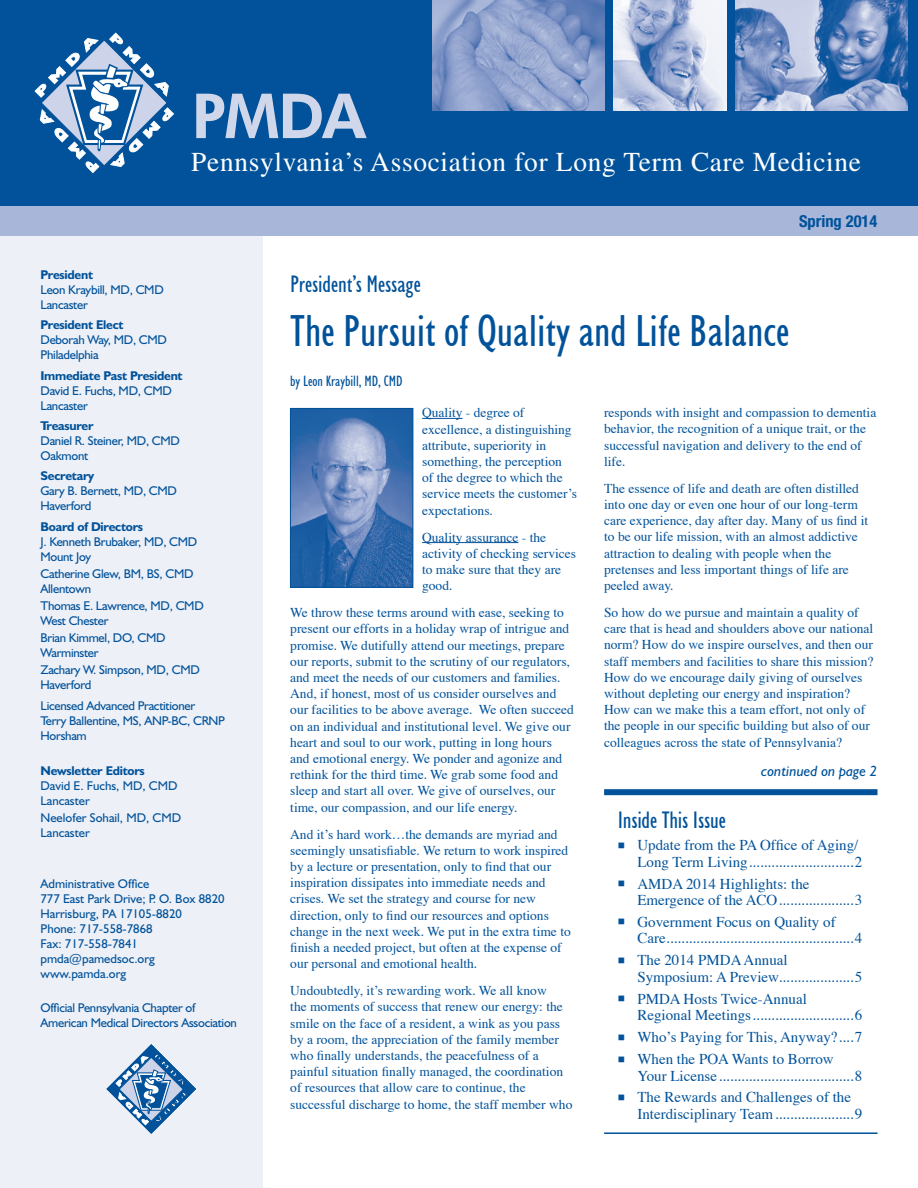
<style>
.page{position:relative;width:918px;height:1188px;background:#fff}
.page>*{position:absolute;margin:0;border:0;box-sizing:border-box;transform-origin:0 0}
.t1{font:800 62.1px "Futura BT";color:#d0d7ea}
.Headline_1{font:condensed 45px "Humanist 521 BT";color:#01529a}
.t2{font:27.3px "Times";letter-spacing:.025em;color:#fff}
.Subhead_One{font:condensed 24px "Humanist 521 BT";letter-spacing:-.01em;color:#01529a}
.t3{font:700 condensed 16.5px "Helvetica Neue";color:#01529a}
.Body_Text{font:15px/16.5px "Times";color:#01529a}
.Byline{font:condensed 15px "Humanist 521 BT";color:#01529a}
.Continued_on{font:italic 15px "Humanist 521 BT";color:#01529a}
.Body_Text-2{font:13.5px/16.2px "Times";color:#01529a}
.Body_Text-3{font:12.75px/15px "Humanist 521 BT";letter-spacing:-.02em;color:#01529a}
.Body_Text-4{font:12.75px/15px "Humanist 521 BT";color:#01529a}
.Body_Text-5{font:700 12.75px "Humanist 521 BT";letter-spacing:-.02em;color:#01529a}
.offiicer_listing{font:12.75px/15px "Humanist 521 BT";color:#01529a}
</style>
<div class="page">
<div style="left:0;top:224px;width:263px;height:964px;background:#edf0f7"></div>
<div style="left:0;top:205px;width:918px;height:30px;background:#a8b6d9"></div>
<div style="left:0;top:0;width:918px;height:206px;background:#01529a"></div>
<img style="left:613px;top:0;width:113px;height:111px">
<img style="left:432px;top:0;width:172px;height:111px">
<img style="left:735px;top:0;width:173px;height:111px">
<svg style="left:34px;top:32px;width:140px;height:142px"></svg>
<svg style="left:107px;top:1044px;width:89px;height:89px"></svg>
<hr style="left:422px;top:418px;width:41px;height:1px;background:#01529a">
<hr style="left:422px;top:542px;width:96px;height:1px;background:#01529a">
<img style="left:292px;top:410px;width:119px;height:176px">
<div style="left:290px;top:408px;width:123px;height:180px;border:1px solid #01529a"></div>
<div style="left:604px;top:789px;width:274px;height:6px;background:#01529a"></div>
<hr style="left:604px;top:1132px;width:274px;height:2px;background:#01529a">
<h1 class="t1" style="left:191px;top:78px;width:177px">PMDA</h1>
<h3 class="t2" style="left:191px;top:146px;width:671px">Pennsylvania’s Association for Long Term Care Medicine</h3>
<p class="Body_Text-5" style="left:40px;top:266px;width:54px">President</p>
<p class="Body_Text-3" style="left:40px;top:282px;width:125px">Leon Kraybill, MD, CMD</p>
<p class="Body_Text-3" style="left:40px;top:297px;width:49px">Lancaster</p>
<p class="Body_Text-5" style="left:40px;top:317px;width:85px">President Elect</p>
<p class="Body_Text-3" style="left:40px;top:332px;width:128px">Deborah Way, MD, CMD</p>
<p class="Body_Text-3" style="left:40px;top:347px;width:60px">Philadelphia</p>
<p class="Body_Text-5" style="left:40px;top:367px;width:144px">Immediate Past President</p>
<p class="Body_Text-3" style="left:40px;top:382px;width:133px">David E. Fuchs, MD, CMD</p>
<p class="Body_Text-3" style="left:40px;top:397px;width:49px">Lancaster</p>
<p class="Body_Text-5" style="left:40px;top:418px;width:55px">Treasurer</p>
<p class="Body_Text-3" style="left:40px;top:433px;width:141px">Daniel R. Steiner, MD, CMD</p>
<p class="Body_Text-3" style="left:40px;top:448px;width:49px">Oakmont</p>
<p class="Body_Text-5" style="left:40px;top:468px;width:55px">Secretary</p>
<p class="Body_Text-3" style="left:40px;top:483px;width:138px">Gary B. Bernett, MD, CMD</p>
<p class="Body_Text-3" style="left:40px;top:498px;width:53px">Haverford</p>
<p class="Body_Text-5" style="left:40px;top:518px;width:104px">Board of Directors</p>
<p class="Body_Text-3" style="left:40px;top:534px;width:158px">J. Kenneth Brubaker, MD, CMD</p>
<p class="Body_Text-3" style="left:40px;top:549px;width:52px">Mount Joy</p>
<p class="Body_Text-3" style="left:40px;top:566px;width:155px">Catherine Glew, BM, BS, CMD</p>
<p class="Body_Text-3" style="left:40px;top:581px;width:52px">Allentown</p>
<p class="Body_Text-3" style="left:40px;top:598px;width:165px">Thomas E. Lawrence, MD, CMD</p>
<p class="Body_Text-3" style="left:40px;top:613px;width:70px">West Chester</p>
<p class="Body_Text-3" style="left:40px;top:630px;width:127px">Brian Kimmel, DO, CMD</p>
<p class="Body_Text-3" style="left:40px;top:645px;width:60px">Warminster</p>
<p class="Body_Text-3" style="left:40px;top:662px;width:161px">Zachary W. Simpson, MD, CMD</p>
<p class="Body_Text-3" style="left:40px;top:677px;width:53px">Haverford</p>
<p class="Body_Text-3" style="left:40px;top:698px;width:156px">Licensed Advanced Practitioner</p>
<p class="Body_Text-3" style="left:40px;top:713px;width:186px">Terry Ballentine, MS, ANP-BC, CRNP</p>
<p class="Body_Text-3" style="left:40px;top:728px;width:48px">Horsham</p>
<p class="Body_Text-5" style="left:40px;top:763px;width:106px">Newsletter Editors</p>
<p class="offiicer_listing" style="left:40px;top:778px;width:139px">David E. Fuchs, MD, CMD</p>
<p class="offiicer_listing" style="left:40px;top:793px;width:51px">Lancaster</p>
<p class="offiicer_listing" style="left:40px;top:810px;width:142px">Neelofer Sohail, MD, CMD<br>Lancaster</p>
<p class="Body_Text-4" style="left:40px;top:875px;width:186px">Administrative Office<br>777 East Park Drive; P. O. Box 8820<br>Harrisburg, PA 17105-8820<br>Phone: 717-558-7868<br>Fax: 717-558-7841</p>
<p class="Body_Text-4" style="left:40px;top:950px;width:116px">pmda@pamedsoc.org</p>
<p class="Body_Text-4" style="left:40px;top:965px;width:87px">www.pamda.org</p>
<p class="Body_Text-3" style="left:40px;top:1000px;width:198px">Official Pennsylvania Chapter of<br>American Medical Directors Association</p>
<p class="t3" style="left:799px;top:211px;width:80px">Spring 2014</p>
<p class="Subhead_One" style="left:290px;top:270px;width:132px">President’s Message</p>
<p class="Headline_1" style="left:290px;top:305px;width:501px">The Pursuit of Quality and Life Balance</p>
<p class="Byline" style="left:290px;top:372px;width:114px">by Leon Kraybill, MD, CMD</p>
<p class="Body_Text-2" style="left:422px;top:406px;width:157px">Quality - degree of excellence, a distinguishing attribute, superiority in something, the perception<br>of the degree to which the service meets the customer’s expectations.</p>
<p class="Body_Text-2" style="left:422px;top:530px;width:156px">Quality assurance - the activity of checking services to make sure that they are good.</p>
<p class="Body_Text-2" style="left:290px;top:605px;width:285px">We throw these terms around with ease, seeking to present our efforts in a holiday wrap of intrigue and promise. We dutifully attend our meetings, prepare our reports, submit to the scrutiny of our regulators, and meet the needs of our customers and families.<br>And, if honest, most of us consider ourselves and our facilities to be above average. We often succeed on an individual and institutional level. We give our heart and soul to our work, putting in long hours and emotional energy. We ponder and agonize and rethink for the third time. We grab some food and sleep and start all over. We give of ourselves, our time, our compassion, and our life energy.</p>
<p class="Body_Text-2" style="left:290px;top:827px;width:282px">And it’s hard work…the demands are myriad and seemingly unsatisfiable. We return to work inspired by a lecture or presentation, only to find that our inspiration dissipates into immediate needs and crises. We set the strategy and course for new direction, only to find our resources and options change in the next week. We put in the extra time to finish a needed project, but often at the expense of our personal and emotional health.</p>
<p class="Body_Text-2" style="left:290px;top:983px;width:284px">Undoubtedly, it’s rewarding work. We all know<br>the moments of success that renew our energy: the smile on the face of a resident, a wink as you pass by a room, the appreciation of the family member who finally understands, the peacefulness of a painful situation finally managed, the coordination of resources that allow care to continue, the successful discharge to home, the staff member who</p>
<p class="Body_Text-2" style="left:604px;top:405px;width:274px">responds with insight and compassion to dementia behavior, the recognition of a unique trait, or the successful navigation and delivery to the end of life.</p>
<p class="Body_Text-2" style="left:604px;top:481px;width:266px">The essence of life and death are often distilled into one day or even one hour of our long-term care experience, day after day. Many of us find it to be our life mission, with an almost addictive attraction to dealing with people when the pretenses and less important things of life are peeled away.</p>
<p class="Body_Text-2" style="left:604px;top:605px;width:271px">So how do we pursue and maintain a quality of care that is head and shoulders above our national norm? How do we inspire ourselves, and then our staff members and facilities to share this mission?<br>How do we encourage daily giving of ourselves without depleting our energy and inspiration?<br>How can we make this a team effort, not only of the people in our specific building but also of our colleagues across the state of Pennsylvania?</p>
<p class="Continued_on" style="left:761px;top:761px;width:118px">continued on page 2</p>
<p class="Subhead_One" style="left:618px;top:806px;width:110px">Inside This Issue</p>
<p class="Body_Text" style="left:618px;top:838px;width:246px;text-align:right">■ Update from the PA Office of Aging/<br>Long Term Living............................2</p>
<p class="Body_Text" style="left:637px;top:876px;width:226px;text-indent:-20px">■ AMDA 2014 Highlights: the<br>Emergence of the ACO....................3</p>
<p class="Body_Text" style="left:637px;top:915px;width:226px;text-indent:-20px">■ Government Focus on Quality of<br>Care..................................................4</p>
<p class="Body_Text" style="left:637px;top:953px;width:226px;text-indent:-20px">■ The 2014 PMDA Annual<br>Symposium: A Preview....................5</p>
<p class="Body_Text" style="left:637px;top:991px;width:226px;text-indent:-20px">■ PMDA Hosts Twice-Annual<br>Regional Meetings...........................6</p>
<p class="Body_Text" style="left:618px;top:1030px;width:246px">■ Who’s Paying for This, Anyway?....7</p>
<p class="Body_Text" style="left:637px;top:1052px;width:226px;text-indent:-20px">■ When the POA Wants to Borrow<br>Your License ....................................8</p>
<p class="Body_Text" style="left:637px;top:1090px;width:226px;text-indent:-20px">■ The Rewards and Challenges of the<br>Interdisciplinary Team.....................9</p>
</div>
